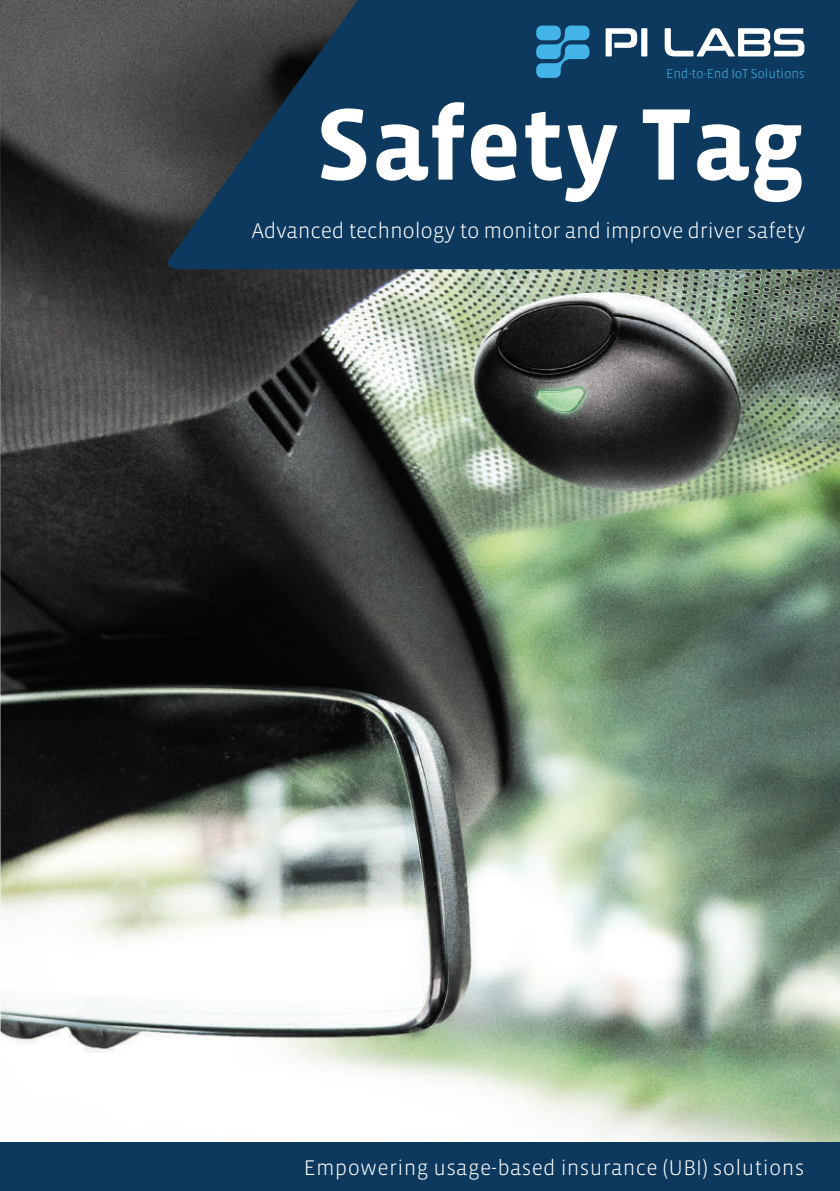
<style>
.page{position:relative;width:840px;height:1191px;background:#fff}
.page>*{position:absolute;margin:0;border:0;box-sizing:border-box;transform-origin:0 0}
.t1{font:700 104px "Vista Sans";color:#fff}
.t2{font:300 22px "Vista Sans";letter-spacing:-.015em;color:#fff}
.t3{font:300 21.8px "Vista Sans";letter-spacing:.015em;color:#fff}
.t4{font:300 13.2px "Vista Sans";letter-spacing:-.015em;color:#43b4e7}
</style>
<div class="page">
<img style="left:0;top:0;width:839px;height:1142px">
<svg style="left:162px;top:0;width:677px;height:269px;background:#143959"></svg>
<div style="left:0;top:1142px;width:839px;height:49px;background:#0d395e"></div>
<svg style="left:605px;top:28px;width:199px;height:28px"></svg>
<svg style="left:536px;top:26px;width:53px;height:52px;background:#2e85b2"></svg>
<p class="t4" style="left:666px;top:67px;width:140px">End-to-End IoT Solutions</p>
<h1 class="t1" style="left:315px;top:92px;width:490px">Safety Tag</h1>
<p class="t2" style="left:251px;top:219px;width:555px">Advanced technology to monitor and improve driver safety</p>
<p class="t3" style="left:303px;top:1156px;width:502px">Empowering usage-based insurance (UBI) solutions</p>
</div>
